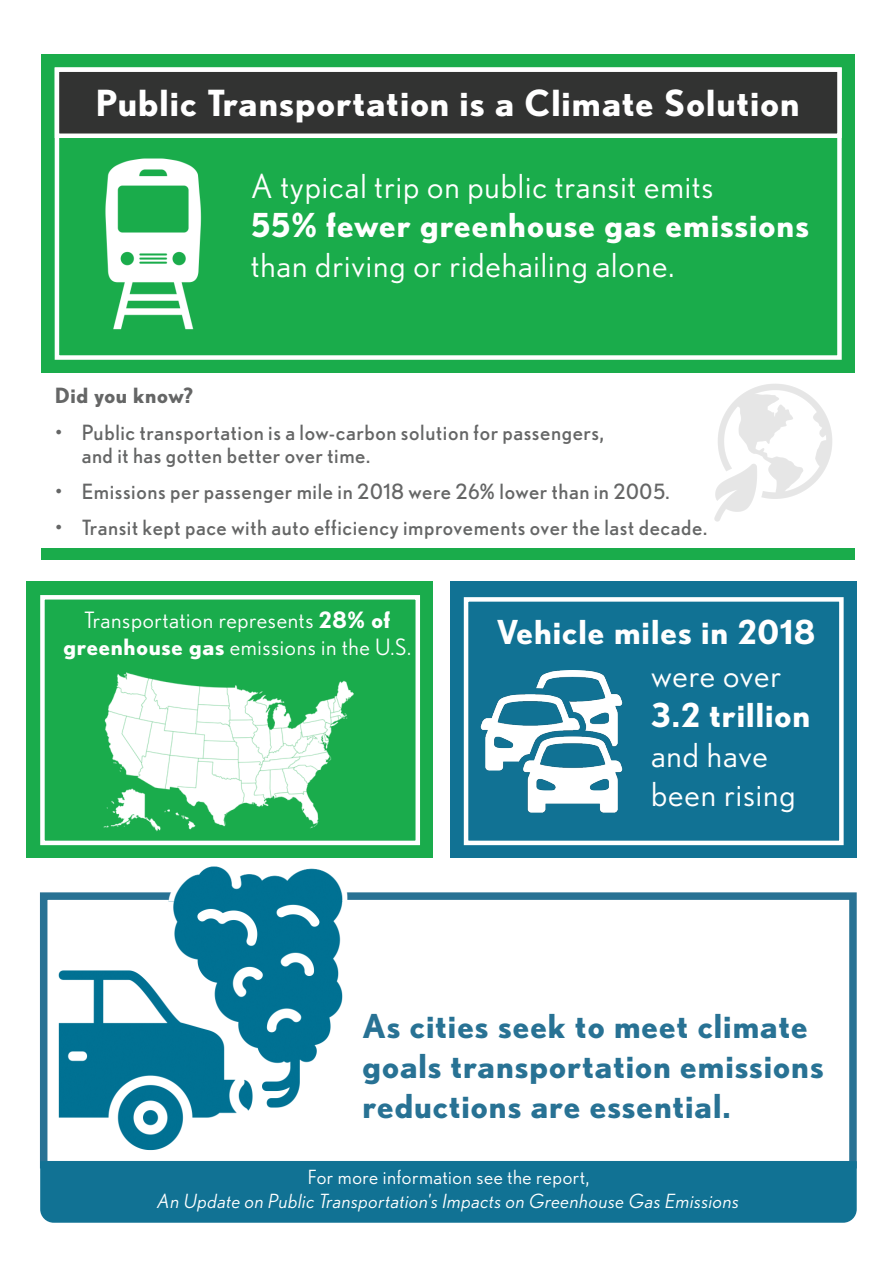
<style>
.page{position:relative;width:893px;height:1263px;background:#fff}
.page>*{position:absolute;margin:0;border:0;box-sizing:border-box;transform-origin:0 0}
.t1{font:700 36px "Nobel";letter-spacing:.03em;color:#fff}
.t2{font:33px/39.6px "Nobel";letter-spacing:.03em;color:#fff}
.t3{font:700 33px/39.6px "Nobel";letter-spacing:.03em;color:#287294}
.t4{font:700 33px/39.6px "Nobel";letter-spacing:.03em;color:#fff}
.t5{font:22.5px/27px "Nobel";letter-spacing:.03em;color:#fff;text-align:center}
.t6{font:21px/22.5px "Nobel";letter-spacing:.03em;color:#656666}
.t7{font:700 21px "Nobel";letter-spacing:.03em;color:#656666}
.t8{font:italic 19.5px "Nobel";letter-spacing:.03em;color:#fff}
.t9{font:19.5px "Nobel";letter-spacing:.03em;color:#fff}
.s1{font-weight:700}
.s2{font-weight:400}
</style>
<div class="page">
<div style="left:40px;top:892px;width:817px;height:276px;border:8px solid #287294"></div>
<img style="left:40px;top:866px;width:336px;height:295px">
<div style="left:41px;top:54px;width:814px;height:318px;background:#1aac4b"></div>
<div style="left:55px;top:67px;width:787px;height:293px;border:4px solid #fff"></div>
<div style="left:55px;top:67px;width:787px;height:71px;background:#323332;border:4px solid #fff"></div>
<div style="left:41px;top:548px;width:814px;height:12px;background:#1aac4b"></div>
<img style="left:714px;top:384px;width:118px;height:138px">
<div style="left:451px;top:582px;width:406px;height:276px;background:#117294"></div>
<div style="left:464px;top:597px;width:380px;height:248px;border:4px solid #fff"></div>
<img style="left:468px;top:670px;width:155px;height:163px">
<div style="left:27px;top:582px;width:406px;height:276px;background:#1aac4c"></div>
<div style="left:40px;top:595px;width:380px;height:250px;border:4px solid #fff"></div>
<img style="left:103px;top:672px;width:251px;height:160px">
<div style="left:40px;top:1161px;width:817px;height:62px;background:#117294"></div>
<img style="left:55px;top:143px;width:147px;height:212px">
<p class="t1" style="left:95px;top:81px;width:706px">Public Transportation is a Climate Solution</p>
<p class="t2" style="left:251px;top:166px;width:560px">A typical trip on public transit emits<br><span class="s1">55% fewer greenhouse gas emissions </span>than driving or ridehailing alone.</p>
<p class="t7" style="left:55px;top:383px;width:140px">Did you know?</p>
<p class="t6" style="left:82px;top:421px;width:524px;text-indent:-27px">• Public transportation is a low-carbon solution for passengers, and it has gotten better over time.</p>
<p class="t6" style="left:55px;top:480px;width:616px">• Emissions per passenger mile in 2018 were 26% lower than in 2005.</p>
<p class="t6" style="left:55px;top:516px;width:654px">• Transit kept pace with auto efficiency improvements over the last decade.</p>
<p class="t5" style="left:64px;top:606px;width:349px">Transportation represents <span class="s1">28% of greenhouse gas</span> emissions in the U.S.</p>
<p class="t4" style="left:497px;top:611px;width:320px">Vehicle miles in 2018</p>
<p class="t4" style="left:651px;top:655px;width:161px"><span class="s2">were over<br></span>3.2 trillion</p>
<p class="t2" style="left:651px;top:735px;width:146px">and have been rising</p>
<p class="t3" style="left:362px;top:1006px;width:463px">As cities seek to meet climate goals transportation emissions reductions are essential.</p>
<p class="t9" style="left:308px;top:1166px;width:283px">For more information see the report,</p>
<p class="t8" style="left:158px;top:1189px;width:583px">An Update on Public Transportation's Impacts on Greenhouse Gas Emissions</p>
</div>
